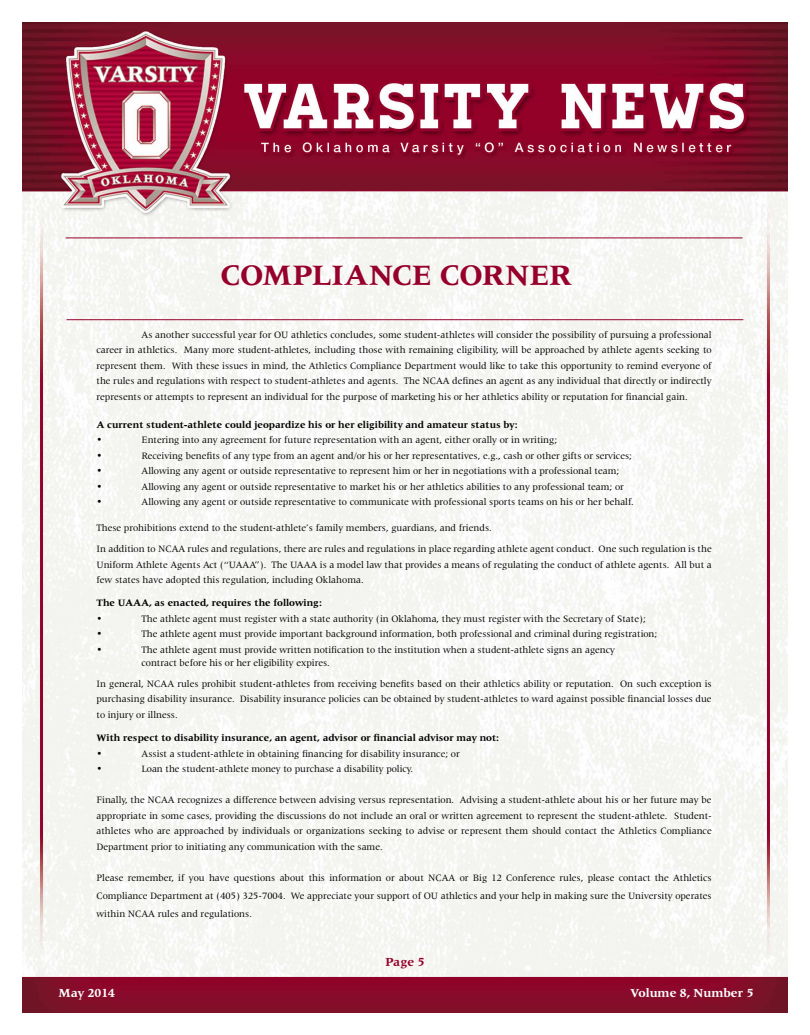
<style>
.page{position:relative;width:810px;height:1035px;background:#fff}
.page>*{position:absolute;margin:0;border:0;box-sizing:border-box;transform-origin:0 0}
.t1{font:700 30px "Latin 725 BT";color:#96002b}
.t2{font:700 12.5px "Latin 725 BT";color:#fff}
.t3{font:700 12.5px "Latin 725 BT";color:#96002b}
.t4{font:10px/15.5px "Latin 725 BT";color:#000;text-align:justify}
.t5{font:700 10px "Latin 725 BT";color:#000}
</style>
<div class="page">
<img style="left:22px;top:22px;width:766px;height:990px">
<hr style="left:67px;top:319px;width:676px;height:1px;background:#96002b">
<hr style="left:66px;top:238px;width:677px;height:1px;background:#96002b">
<h1 class="t1" style="left:220px;top:258px;width:353px">COMPLIANCE CORNER</h1>
<p class="t4" style="left:97px;top:327px;width:617px;text-indent:45px">As another successful year for OU athletics concludes, some student-athletes will consider the possibility of pursuing a professional career in athletics. Many more student-athletes, including those with remaining eligibility, will be approached by athlete agents seeking to represent them. With these issues in mind, the Athletics Compliance Department would like to take this opportunity to remind everyone of the rules and regulations with respect to student-athletes and agents. The NCAA defines an agent as any individual that directly or indirectly represents or attempts to represent an individual for the purpose of marketing his or her athletics ability or reputation for financial gain.</p>
<p class="t5" style="left:97px;top:419px;width:423px">A current student-athlete could jeopardize his or her eligibility and amateur status by:</p>
<p class="t4" style="left:97px;top:432px;width:7px">•</p>
<p class="t4" style="left:142px;top:432px;width:417px">Entering into any agreement for future representation with an agent, either orally or in writing;</p>
<p class="t4" style="left:97px;top:448px;width:7px">•</p>
<p class="t4" style="left:142px;top:448px;width:492px">Receiving benefits of any type from an agent and/or his or her representatives, e.g., cash or other gifts or services;</p>
<p class="t4" style="left:97px;top:463px;width:7px">•</p>
<p class="t4" style="left:142px;top:463px;width:479px">Allowing any agent or outside representative to represent him or her in negotiations with a professional team;</p>
<p class="t4" style="left:97px;top:479px;width:7px">•</p>
<p class="t4" style="left:142px;top:479px;width:484px">Allowing any agent or outside representative to market his or her athletics abilities to any professional team; or</p>
<p class="t4" style="left:97px;top:494px;width:7px">•</p>
<p class="t4" style="left:142px;top:494px;width:494px">Allowing any agent or outside representative to communicate with professional sports teams on his or her behalf.</p>
<p class="t4" style="left:97px;top:517px;width:617px;line-height:21px">These prohibitions extend to the student-athlete’s family members, guardians, and friends.<br>In addition to NCAA rules and regulations, there are rules and regulations in place regarding athlete agent conduct. One such regulation is the</p>
<p class="t4" style="left:97px;top:557px;width:617px">Uniform Athlete Agents Act (“UAAA”). The UAAA is a model law that provides a means of regulating the conduct of athlete agents. All but a few states have adopted this regulation, including Oklahoma.</p>
<p class="t5" style="left:97px;top:597px;width:227px">The UAAA, as enacted, requires the following:</p>
<p class="t4" style="left:97px;top:611px;width:7px">•</p>
<p class="t4" style="left:142px;top:611px;width:506px">The athlete agent must register with a state authority (in Oklahoma, they must register with the Secretary of State);</p>
<p class="t4" style="left:97px;top:626px;width:7px">•</p>
<p class="t4" style="left:142px;top:626px;width:517px">The athlete agent must provide important background information, both professional and criminal during registration;</p>
<p class="t4" style="left:97px;top:642px;width:7px">•</p>
<p class="t4" style="left:142px;top:643px;width:475px;line-height:13px">The athlete agent must provide written notification to the institution when a student-athlete signs an agency contract before his or her eligibility expires.</p>
<p class="t4" style="left:97px;top:676px;width:617px">In general, NCAA rules prohibit student-athletes from receiving benefits based on their athletics ability or reputation. On such exception is purchasing disability insurance. Disability insurance policies can be obtained by student-athletes to ward against possible financial losses due to injury or illness.</p>
<p class="t5" style="left:97px;top:732px;width:404px">With respect to disability insurance, an agent, advisor or financial advisor may not:</p>
<p class="t4" style="left:97px;top:746px;width:7px">•</p>
<p class="t4" style="left:142px;top:746px;width:320px">Assist a student-athlete in obtaining financing for disability insurance; or</p>
<p class="t4" style="left:97px;top:761px;width:7px">•</p>
<p class="t4" style="left:142px;top:761px;width:273px">Loan the student-athlete money to purchase a disability policy.</p>
<p class="t4" style="left:97px;top:792px;width:617px">Finally, the NCAA recognizes a difference between advising versus representation. Advising a student-athlete about his or her future may be appropriate in some cases, providing the discussions do not include an oral or written agreement to represent the student-athlete. Student&shy;athletes who are approached by individuals or organizations seeking to advise or represent them should contact the Athletics Compliance Department prior to initiating any communication with the same.</p>
<p class="t4" style="left:97px;top:868px;width:617px;line-height:18px">Please remember, if you have questions about this information or about NCAA or Big 12 Conference rules, please contact the Athletics Compliance Department at (405) 325-7004. We appreciate your support of OU athletics and your help in making sure the University operates within NCAA rules and regulations.</p>
<p class="t3" style="left:385px;top:954px;width:41px">Page 5</p>
<p class="t2" style="left:58px;top:986px;width:58px">May 2014</p>
<p class="t2" style="left:631px;top:986px;width:124px">Volume 8, Number 5</p>
</div>
